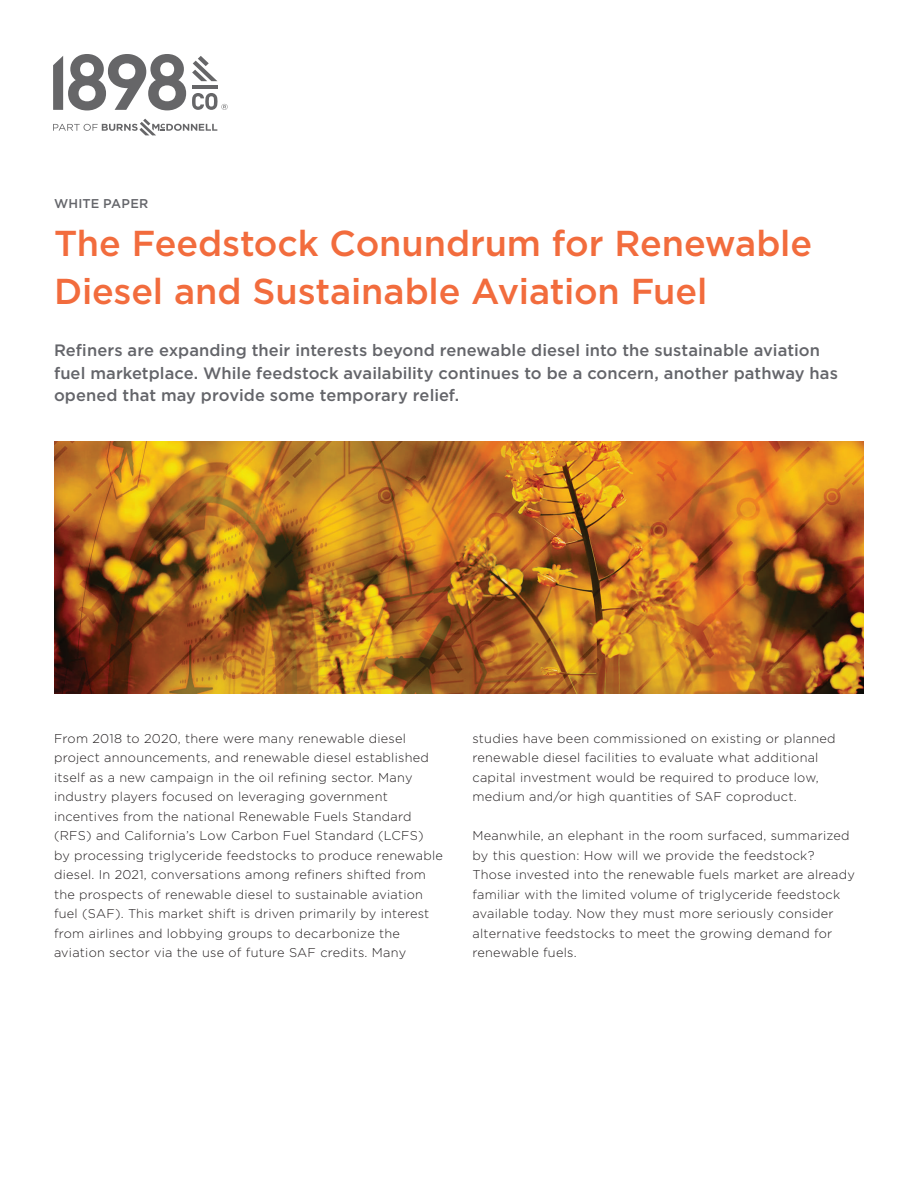
<style>
.page{position:relative;width:918px;height:1188px;background:#fff}
.page>*{position:absolute;margin:0;border:0;box-sizing:border-box;transform-origin:0 0}
.Front_Page_-_Headline{font:500 36px/48px "Gotham";letter-spacing:-.005em;color:#f26c3d}
.Front_Page_-_Intro_Text{font:500 16.5px/22.5px "Gotham";letter-spacing:.005em;color:#64656a}
.Body_Text{font:300 12.75px/19.5px "Gotham";letter-spacing:.02em;color:#231f20}
.Front_Page_-_Main_Title{font:500 12.75px "Gotham";letter-spacing:.015em;color:#64656a}
</style>
<div class="page">
<svg style="left:192px;top:56px;width:25px;height:25px"></svg>
<hr style="left:192px;top:85px;width:25px;height:4px;background:#666668">
<svg style="left:53px;top:54px;width:133px;height:56px"></svg>
<svg style="left:53px;top:119px;width:164px;height:16px"></svg>
<svg style="left:192px;top:93px;width:36px;height:17px"></svg>
<img style="left:54px;top:442px;width:810px;height:251px">
<p class="Front_Page_-_Main_Title" style="left:54px;top:196px;width:96px">WHITE PAPER</p>
<p class="Front_Page_-_Headline" style="left:54px;top:219px;width:760px">The Feedstock Conundrum for Renewable<br>Diesel and Sustainable Aviation Fuel</p>
<p class="Front_Page_-_Intro_Text" style="left:54px;top:339px;width:785px">Refiners are expanding their interests beyond renewable diesel into the sustainable aviation fuel marketplace. While feedstock availability continues to be a concern, another pathway has opened that may provide some temporary relief.</p>
<p class="Body_Text" style="left:54px;top:728px;width:390px">From 2018 to 2020, there were many renewable diesel project announcements, and renewable diesel established itself as a new campaign in the oil refining sector. Many industry players focused on leveraging government incentives from the national Renewable Fuels Standard (RFS) and California’s Low Carbon Fuel Standard (LCFS)<br>by processing triglyceride feedstocks to produce renewable diesel. In 2021, conversations among refiners shifted from the prospects of renewable diesel to sustainable aviation fuel (SAF). This market shift is driven primarily by interest from airlines and lobbying groups to decarbonize the aviation sector via the use of future SAF credits. Many</p>
<p class="Body_Text" style="left:472px;top:728px;width:365px">studies have been commissioned on existing or planned renewable diesel facilities to evaluate what additional capital investment would be required to produce low, medium and/or high quantities of SAF coproduct.</p>
<p class="Body_Text" style="left:472px;top:826px;width:384px">Meanwhile, an elephant in the room surfaced, summarized by this question: How will we provide the feedstock?<br>Those invested into the renewable fuels market are already familiar with the limited volume of triglyceride feedstock available today. Now they must more seriously consider alternative feedstocks to meet the growing demand for renewable fuels.</p>
</div>
